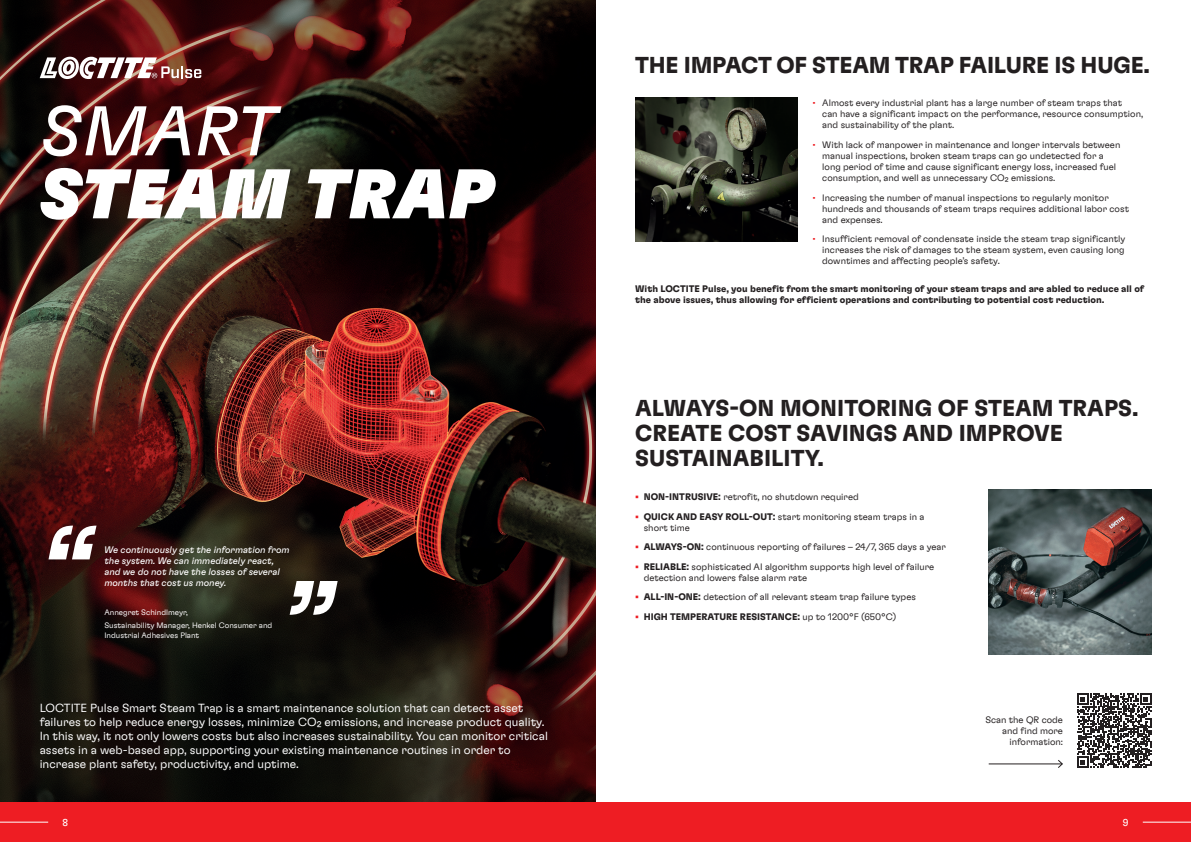
<style>
.page{position:relative;width:1191px;height:842px;background:#fff}
.page>*{position:absolute;margin:0;border:0;box-sizing:border-box;transform-origin:0 0}
.Chapter_Headline{font:70px/63px "Henkel GT Flexa Bl It";color:#fff}
.Subheadline_1{font:700 23px/25px "Henkel GT Flexa";color:#231f20}
.Chapter_Bodycopy{font:300 12px/14px "Henkel GT Flexa";color:#fff}
.t1{font:10px "Henkel GT Flexa";color:#fff}
.Bodycopy_light__black{font:300 9.5px/11px "Henkel GT Flexa";color:#231f20}
.Bodycopy_light__black-2{font:700 9.5px/11px "Henkel GT Flexa";color:#231f20}
.t2{font:italic 9.5px/11px "Henkel GT Flexa";color:#fff}
.Quote_2{font:300 8px/10px "Henkel GT Flexa";color:#fff}
.s1{font-family:"Henkel GT Flexa";font-style:italic}
.s2{font-family:"Henkel GT Flexa VF";font-weight:400}
.s3{font-weight:400;color:#ee1d23}
.s4{font-weight:700;color:#ee1d23}
.s5{font-weight:700}
.s6{color:#ee1d23}
.s7{font-weight:300}
</style>
<div class="page">
<img style="left:0;top:295px;width:595px;height:252px">
<svg style="left:0;top:547px;width:595px;height:255px;background:#1d120d"></svg>
<svg style="left:0;top:0;width:595px;height:295px;background:#301713"></svg>
<svg style="left:48px;top:526px;width:48px;height:33px"></svg>
<svg style="left:290px;top:581px;width:48px;height:34px"></svg>
<img style="left:988px;top:489px;width:163px;height:166px">
<hr style="left:988px;top:763px;width:74px;height:1px;background:#231f20">
<svg style="left:1056px;top:760px;width:7px;height:8px"></svg>
<svg style="left:1077px;top:693px;width:74px;height:75px"></svg>
<img style="left:635px;top:97px;width:162px;height:144px">
<div style="left:0;top:802px;width:1191px;height:40px;background:#ee1d23"></div>
<hr style="left:1142px;top:822px;width:49px;height:1px;background:#fff">
<hr style="left:0;top:822px;width:48px;height:1px;background:#fff">
<svg style="left:40px;top:57px;width:161px;height:22px"></svg>
<p class="Chapter_Headline" style="left:40px;top:98px;width:455px"><span class="s1">SMART<br></span>STEAM TRAP</p>
<p class="t2" style="left:104px;top:544px;width:187px">We continuously get the information from the system. We can immediately react, and we do not have the losses of several months that cost us money.</p>
<p class="Quote_2" style="left:104px;top:607px;width:85px">Annegret Schindlmeyr,</p>
<p class="Quote_2" style="left:104px;top:620px;width:169px">Sustainability Manager, Henkel Consumer and<br>Industrial Adhesives Plant</p>
<p class="Chapter_Bodycopy" style="left:40px;top:701px;width:510px">LOCTITE Pulse Smart Steam Trap is a smart maintenance solution that can detect asset failures to help reduce energy losses, minimize CO<span class="s2">2</span> emissions, and increase product quality.<br>In this way, it not only lowers costs but also increases sustainability. You can monitor critical assets in a web-based app, supporting your existing maintenance routines in order to increase plant safety, productivity, and uptime.</p>
<p class="Subheadline_1" style="left:635px;top:52px;width:516px">THE IMPACT OF STEAM TRAP FAILURE IS HUGE.</p>
<p class="Bodycopy_light__black" style="left:822px;top:97px;width:322px;text-indent:-10px"><span class="s3">•</span> Almost every industrial plant has a large number of steam traps that<br>can have a significant impact on the performance, resource consumption, and sustainability of the plant.</p>
<p class="Bodycopy_light__black" style="left:822px;top:139px;width:300px;text-indent:-10px"><span class="s3">•</span> With lack of manpower in maintenance and longer intervals between manual inspections, broken steam traps can go undetected for a long period of time and cause significant energy loss, increased fuel consumption, and well as unnecessary CO<span class="s2">2</span> emissions.</p>
<p class="Bodycopy_light__black" style="left:822px;top:191px;width:308px;text-indent:-10px"><span class="s3">•</span> Increasing the number of manual inspections to regularly monitor hundreds and thousands of steam traps requires additional labor cost and expenses.</p>
<p class="Bodycopy_light__black" style="left:822px;top:233px;width:304px;text-align:justify;text-indent:-10px"><span class="s3">•</span> Insufficient removal of condensate inside the steam trap significantly increases the risk of damages to the steam system, even causing long downtimes and affecting people’s safety.</p>
<p class="Bodycopy_light__black-2" style="left:635px;top:283px;width:511px">With LOCTITE Pulse, you benefit from the smart monitoring of your steam traps and are abled to reduce all of the above issues, thus allowing for efficient operations and contributing to potential cost reduction.</p>
<p class="Subheadline_1" style="left:635px;top:395px;width:505px">ALWAYS-ON MONITORING OF STEAM TRAPS.<br>CREATE COST SAVINGS AND IMPROVE<br>SUSTAINABILITY.</p>
<p class="Bodycopy_light__black" style="left:635px;top:491px;width:225px"><span class="s4">•</span> <span class="s5">NON-INTRUSIVE:</span> retrofit, no shutdown required</p>
<p class="Bodycopy_light__black" style="left:643px;top:510px;width:282px;text-indent:-9px"><span class="s4">•</span> <span class="s5">QUICK AND EASY ROLL-OUT:</span> start monitoring steam traps in a short time</p>
<p class="Bodycopy_light__black" style="left:635px;top:541px;width:312px"><span class="s4">•</span> <span class="s5">ALWAYS-ON:</span> continuous reporting of failures – 24/7, 365 days a year</p>
<p class="Bodycopy_light__black" style="left:643px;top:560px;width:292px;text-indent:-9px"><span class="s4">•</span> <span class="s5">RELIABLE:</span> sophisticated AI algorithm supports high level of failure detection and lowers false alarm rate</p>
<p class="Bodycopy_light__black" style="left:635px;top:591px;width:282px"><span class="s4">•</span> <span class="s5">ALL-IN-ONE:</span> detection of all relevant steam trap failure types</p>
<p class="Bodycopy_light__black-2" style="left:635px;top:610px;width:263px"><span class="s6">•</span> HIGH TEMPERATURE RESISTANCE: <span class="s7">up to 1200°F (650°C)</span></p>
<p class="Bodycopy_light__black" style="left:985px;top:714px;width:79px;text-align:right">Scan the QR code and find more information:</p>
<p class="t1" style="left:62px;top:816px;width:7px">8</p>
<p class="t1" style="left:1122px;top:816px;width:7px">9</p>
</div>
